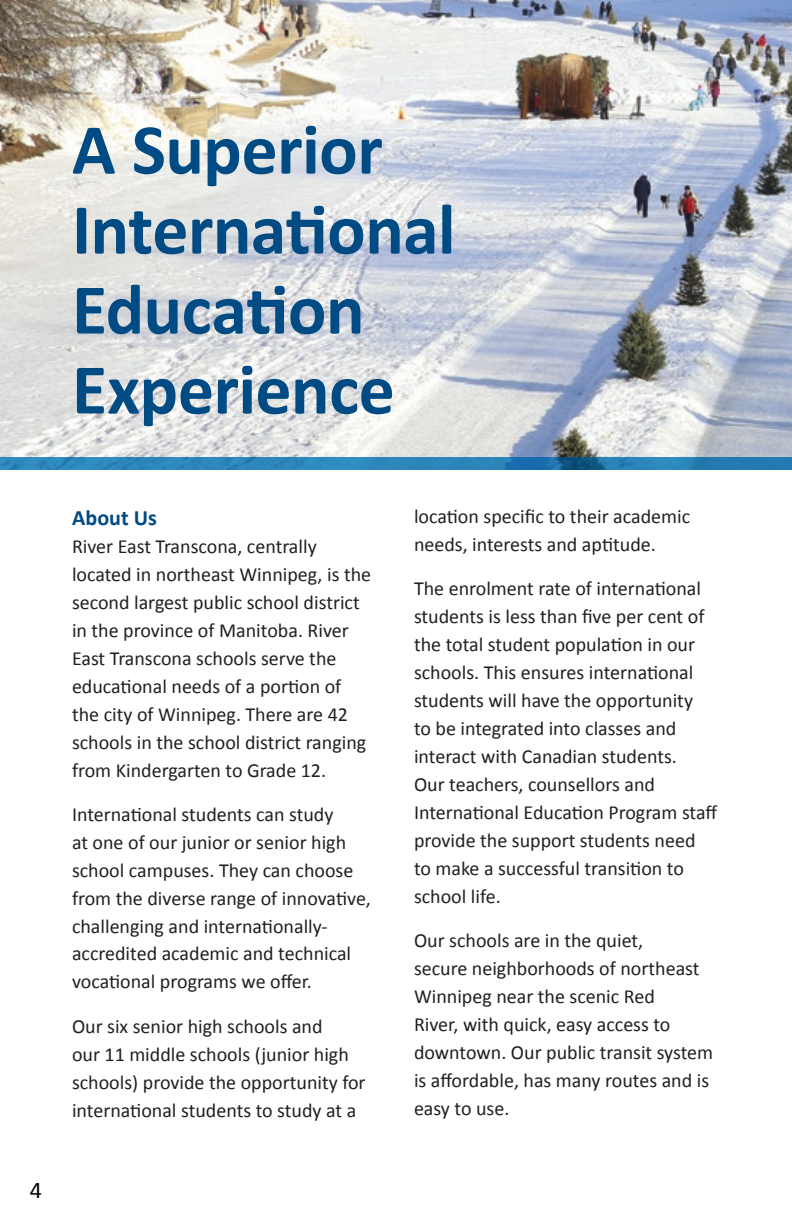
<style>
.page{position:relative;width:792px;height:1224px;background:#fff}
.page>*{position:absolute;margin:0;border:0;box-sizing:border-box;transform-origin:0 0}
.t1{font:700 72px/80px "Calibri";letter-spacing:-.01em;color:#004b84}
.t2{font:24px "Calibri";color:#000}
.t3{font:700 22px "Calibri";color:#004b84}
.t4{font:20px/28px "Calibri";color:#231f20}
</style>
<div class="page">
<img style="left:0;top:0;width:792px;height:458px">
<svg style="left:0;top:458px;width:792px;height:12px;background:#2880b5"></svg>
<h1 class="t1" style="left:72px;top:110px;width:385px">A Superior<br>International<br>Education<br>Experience</h1>
<p class="t2" style="left:30px;top:1175px;width:14px">4</p>
<p class="t3" style="left:72px;top:503px;width:86px">About Us</p>
<p class="t4" style="left:72px;top:532px;width:301px">River East Transcona, centrally located in northeast Winnipeg, is the second largest public school district in the province of Manitoba. River East Transcona schools serve the educational needs of a portion of the city of Winnipeg. There are 42 schools in the school district ranging from Kindergarten to Grade 12.</p>
<p class="t4" style="left:72px;top:800px;width:300px">International students can study<br>at one of our junior or senior high school campuses. They can choose from the diverse range of innovative, challenging and internationally&shy;accredited academic and technical vocational programs we offer.</p>
<p class="t4" style="left:72px;top:1012px;width:295px">Our six senior high schools and<br>our 11 middle schools (junior high schools) provide the opportunity for international students to study at a</p>
<p class="t4" style="left:414px;top:502px;width:278px">location specific to their academic needs, interests and aptitude.</p>
<p class="t4" style="left:414px;top:574px;width:305px">The enrolment rate of international students is less than five per cent of the total student population in our schools. This ensures international students will have the opportunity<br>to be integrated into classes and interact with Canadian students.<br>Our teachers, counsellors and International Education Program staff provide the support students need to make a successful transition to school life.</p>
<p class="t4" style="left:414px;top:926px;width:301px">Our schools are in the quiet,<br>secure neighborhoods of northeast<br>Winnipeg near the scenic Red<br>River, with quick, easy access to downtown. Our public transit system is affordable, has many routes and is easy to use.</p>
</div>
